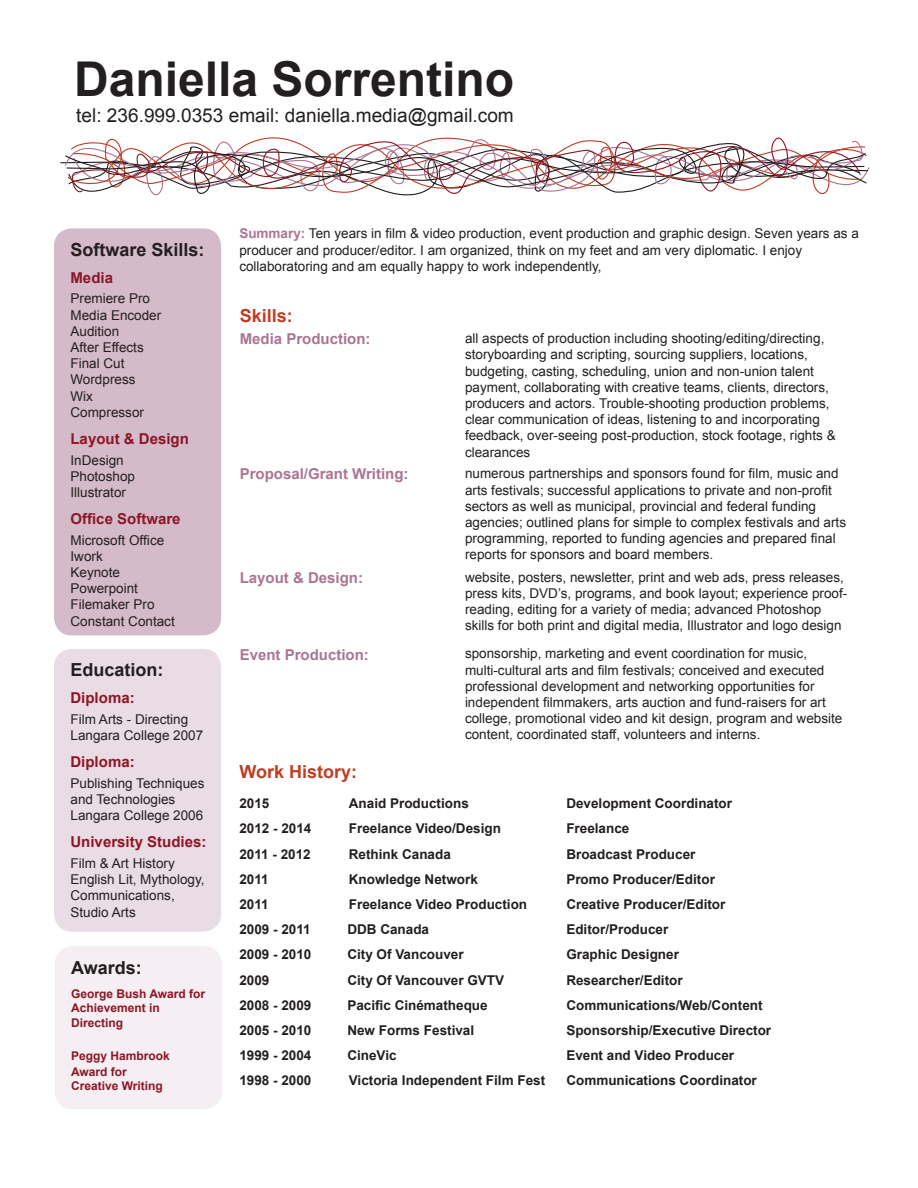
<style>
.page{position:relative;width:918px;height:1188px;background:#fff}
.page>*{position:absolute;margin:0;border:0;box-sizing:border-box;transform-origin:0 0}
.t1{font:700 48px "Arial";color:#231f20}
.t2{font:19.05px "Arial";color:#231f20}
.Heading{font:700 18px "Arial";color:#231f20}
.Heading-2{font:700 18px "Arial";color:#c03d25}
.Sub_Heading{font:700 15px "Arial";color:#ab7594}
.Sub_Heading-2{font:700 15px "Arial";color:#8c1625}
.body_copy{font:13.5px/16.2px "Arial";color:#231f20}
.body_copy-2{font:700 13.5px "Arial";color:#231f20}
.body_copy-3{font:700 12px/14.4px "Arial";color:#8c1625}
.Sub_Heading-3{font:700 12px/16.2px "Arial";color:#8c1625}
.s1{font-weight:700;color:#ab7594}
</style>
<div class="page">
<div style="left:54px;top:228px;width:167px;height:407px;background:#d5bac9;border-radius:18px"></div>
<div style="left:54px;top:649px;width:167px;height:283px;background:#eadce4;border-radius:18px"></div>
<div style="left:55px;top:946px;width:167px;height:163px;background:#f5eff3;border-radius:18px"></div>
<svg style="left:69px;top:137px;width:793px;height:59px"></svg>
<p class="t1" style="left:74px;top:48px;width:442px">Daniella Sorrentino</p>
<p class="t2" style="left:76px;top:103px;width:439px">tel: 236.999.0353 email: daniella.media@gmail.com</p>
<p class="Heading" style="left:70px;top:238px;width:136px">Software Skills:</p>
<p class="Sub_Heading-2" style="left:70px;top:268px;width:44px">Media</p>
<p class="body_copy" style="left:70px;top:291px;width:92px">Premiere Pro<br>Media Encoder<br>Audition<br>After Effects<br>Final Cut<br>Wordpress<br>Wix<br>Compressor</p>
<p class="Sub_Heading-2" style="left:70px;top:429px;width:120px">Layout &amp; Design</p>
<p class="body_copy" style="left:70px;top:452px;width:66px">InDesign<br>Photoshop<br>Illustrator</p>
<p class="Sub_Heading-2" style="left:70px;top:509px;width:112px">Office Software</p>
<p class="body_copy" style="left:70px;top:532px;width:106px">Microsoft Office<br>Iwork<br>Keynote<br>Powerpoint<br>Filemaker Pro<br>Constant Contact</p>
<p class="Heading" style="left:70px;top:658px;width:95px">Education:</p>
<p class="Sub_Heading-2" style="left:70px;top:688px;width:66px">Diploma:</p>
<p class="body_copy" style="left:70px;top:711px;width:134px">Film Arts - Directing<br>Langara College 2007</p>
<p class="Sub_Heading-2" style="left:70px;top:752px;width:66px">Diploma:</p>
<p class="body_copy" style="left:70px;top:775px;width:136px">Publishing Techniques and Technologies<br>Langara College 2006</p>
<p class="Sub_Heading-2" style="left:70px;top:832px;width:137px">University Studies:</p>
<p class="body_copy" style="left:70px;top:855px;width:136px">Film &amp; Art History<br>English Lit, Mythology,<br>Communications,<br>Studio Arts</p>
<p class="Heading" style="left:71px;top:956px;width:72px">Awards:</p>
<p class="body_copy-3" style="left:71px;top:987px;width:136px">George Bush Award for<br>Achievement in<br>Directing</p>
<p class="Sub_Heading-3" style="left:71px;top:1048px;width:100px">Peggy Hambrook<br>Award for</p>
<p class="Sub_Heading-3" style="left:71px;top:1079px;width:93px">Creative Writing</p>
<p class="body_copy" style="left:239px;top:226px;width:621px"><span class="s1">Summary:</span> Ten years in film &amp; video production, event production and graphic design. Seven years as a producer and producer/editor. I am organized, think on my feet and am very diplomatic. I enjoy collaboratoring and am equally happy to work independently,</p>
<p class="Heading-2" style="left:240px;top:304px;width:55px">Skills:</p>
<p class="Sub_Heading" style="left:240px;top:329px;width:132px">Media Production:</p>
<p class="body_copy" style="left:465px;top:330px;width:372px">all aspects of production including shooting/editing/directing, storyboarding and scripting, sourcing suppliers, locations, budgeting, casting, scheduling, union and non-union talent payment, collaborating with creative teams, clients, directors, producers and actors. Trouble-shooting production problems, clear communication of ideas, listening to and incorporating feedback, over-seeing post-production, stock footage, rights &amp; clearances</p>
<p class="Sub_Heading" style="left:240px;top:464px;width:170px">Proposal/Grant Writing:</p>
<p class="body_copy" style="left:465px;top:466px;width:383px">numerous partnerships and sponsors found for film, music and arts festivals; successful applications to private and non-profit sectors as well as municipal, provincial and federal funding agencies; outlined plans for simple to complex festivals and arts programming, reported to funding agencies and prepared final reports for sponsors and board members.</p>
<p class="Sub_Heading" style="left:240px;top:568px;width:125px">Layout &amp; Design:</p>
<p class="body_copy" style="left:465px;top:569px;width:384px">website, posters, newsletter, print and web ads, press releases, press kits, DVD’s, programs, and book layout; experience proof&shy;reading, editing for a variety of media; advanced Photoshop skills for both print and digital media, Illustrator and logo design</p>
<p class="Sub_Heading" style="left:240px;top:644px;width:131px">Event Production:</p>
<p class="body_copy" style="left:465px;top:646px;width:379px">sponsorship, marketing and event coordination for music, multi-cultural arts and film festivals; conceived and executed professional development and networking opportunities for independent filmmakers, arts auction and fund-raisers for art college, promotional video and kit design, program and website content, coordinated staff, volunteers and interns.</p>
<p class="Heading-2" style="left:239px;top:760px;width:119px">Work History:</p>
<p class="body_copy-2" style="left:239px;top:794px;width:32px">2015</p>
<p class="body_copy-2" style="left:349px;top:794px;width:122px">Anaid Productions</p>
<p class="body_copy-2" style="left:566px;top:794px;width:167px">Development Coordinator</p>
<p class="body_copy-2" style="left:239px;top:820px;width:74px">2012 - 2014</p>
<p class="body_copy-2" style="left:349px;top:820px;width:154px">Freelance Video/Design</p>
<p class="body_copy-2" style="left:566px;top:820px;width:65px">Freelance</p>
<p class="body_copy-2" style="left:239px;top:845px;width:73px">2011 - 2012</p>
<p class="body_copy-2" style="left:349px;top:845px;width:104px">Rethink Canada</p>
<p class="body_copy-2" style="left:566px;top:845px;width:131px">Broadcast Producer</p>
<p class="body_copy-2" style="left:239px;top:870px;width:31px">2011</p>
<p class="body_copy-2" style="left:349px;top:870px;width:131px">Knowledge Network</p>
<p class="body_copy-2" style="left:566px;top:870px;width:150px">Promo Producer/Editor</p>
<p class="body_copy-2" style="left:239px;top:895px;width:31px">2011</p>
<p class="body_copy-2" style="left:349px;top:895px;width:180px">Freelance Video Production</p>
<p class="body_copy-2" style="left:566px;top:895px;width:161px">Creative Producer/Editor</p>
<p class="body_copy-2" style="left:239px;top:920px;width:73px">2009 - 2011</p>
<p class="body_copy-2" style="left:347px;top:920px;width:83px">DDB Canada</p>
<p class="body_copy-2" style="left:566px;top:920px;width:104px">Editor/Producer</p>
<p class="body_copy-2" style="left:239px;top:946px;width:74px">2009 - 2010</p>
<p class="body_copy-2" style="left:347px;top:946px;width:118px">City Of Vancouver</p>
<p class="body_copy-2" style="left:566px;top:946px;width:114px">Graphic Designer</p>
<p class="body_copy-2" style="left:239px;top:971px;width:32px">2009</p>
<p class="body_copy-2" style="left:347px;top:971px;width:158px">City Of Vancouver GVTV</p>
<p class="body_copy-2" style="left:566px;top:971px;width:118px">Researcher/Editor</p>
<p class="body_copy-2" style="left:239px;top:996px;width:74px">2008 - 2009</p>
<p class="body_copy-2" style="left:347px;top:996px;width:142px">Pacific Cinématheque</p>
<p class="body_copy-2" style="left:566px;top:996px;width:198px">Communications/Web/Content</p>
<p class="body_copy-2" style="left:239px;top:1021px;width:74px">2005 - 2010</p>
<p class="body_copy-2" style="left:347px;top:1021px;width:128px">New Forms Festival</p>
<p class="body_copy-2" style="left:566px;top:1021px;width:206px">Sponsorship/Executive Director</p>
<p class="body_copy-2" style="left:239px;top:1046px;width:74px">1999 - 2004</p>
<p class="body_copy-2" style="left:347px;top:1046px;width:51px">CineVic</p>
<p class="body_copy-2" style="left:566px;top:1046px;width:169px">Event and Video Producer</p>
<p class="body_copy-2" style="left:239px;top:1072px;width:74px">1998 - 2000</p>
<p class="body_copy-2" style="left:349px;top:1072px;width:198px">Victoria Independent Film Fest</p>
<p class="body_copy-2" style="left:566px;top:1072px;width:192px">Communications Coordinator</p>
</div>
